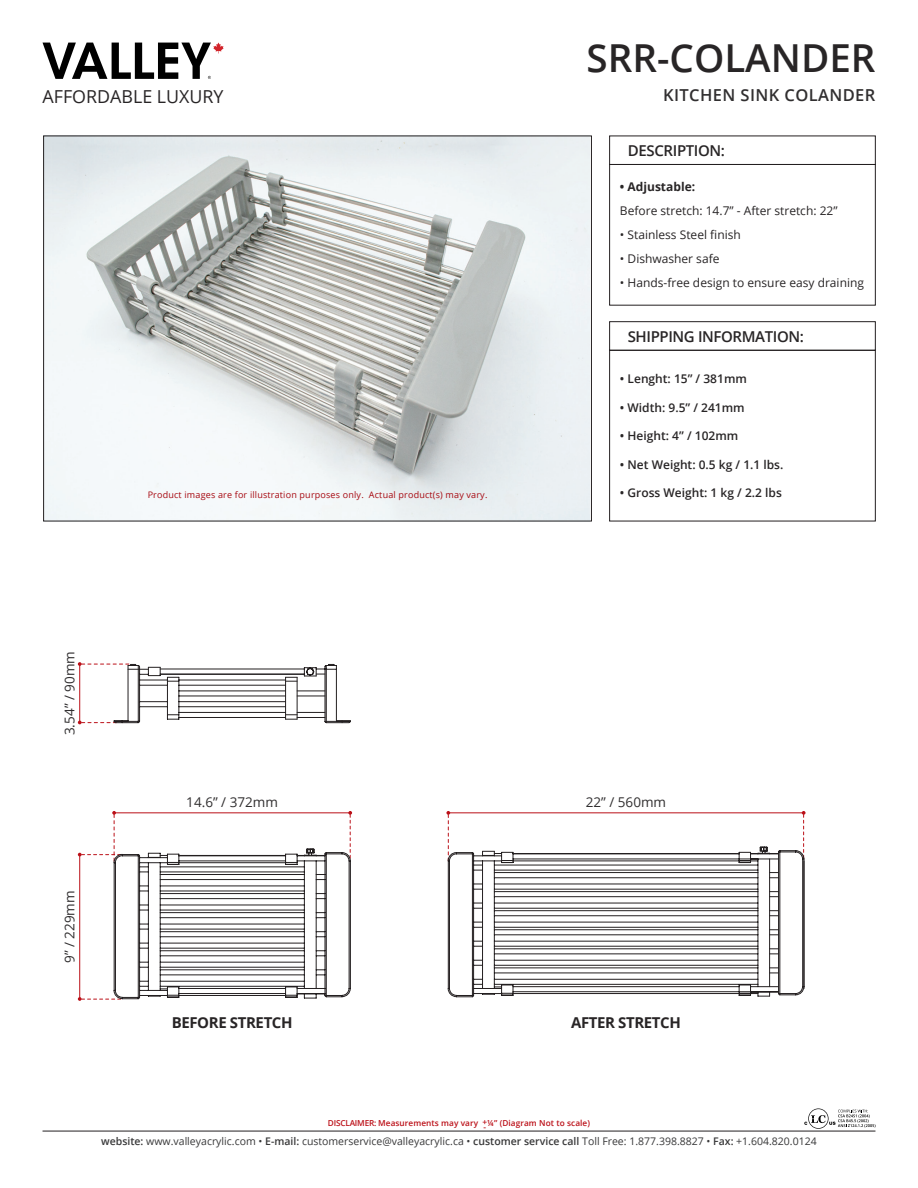
<style>
.page{position:relative;width:918px;height:1188px;background:#fff}
.page>*{position:absolute;margin:0;border:0;box-sizing:border-box;transform-origin:0 0}
.t1{font:600 38.55px "Open Sans";color:#282526}
.t2{font:17.85px "Open Sans";color:#282526}
.t3{font:600 16.5px "Open Sans";letter-spacing:.025em;color:#312f30}
.t4{font:600 15px "Open Sans";letter-spacing:-.025em;color:#282526}
.t5{font:700 15px "Open Sans";letter-spacing:-.025em;color:#282526}
.t6{font:13.5px "Open Sans";color:#312f30}
.t7{font:12px "Open Sans";color:#282526}
.t8{font:600 12px "Open Sans";color:#282526}
.t9{font:700 12px "Open Sans";color:#282526}
.t10{font:10.5px "Open Sans";color:#383839}
.t11{font:9px "Open Sans";letter-spacing:.02em;color:#a70a12}
.t12{font:600 8.25px "Open Sans";letter-spacing:.01em;color:#bb1018}
.s1{font-weight:600}
</style>
<div class="page">
<hr style="left:43px;top:1131px;width:832px;height:1px;background:#231f20">
<svg style="left:43px;top:43px;width:181px;height:36px"></svg>
<svg style="left:804px;top:1108px;width:72px;height:21px"></svg>
<div style="left:609px;top:321px;width:267px;height:30px;border:1px solid #231f20"></div>
<div style="left:609px;top:350px;width:267px;height:171px;border:1px solid #231f20"></div>
<img style="left:45px;top:138px;width:545px;height:381px">
<div style="left:609px;top:164px;width:267px;height:142px;border:1px solid #231f20"></div>
<div style="left:609px;top:136px;width:267px;height:29px;border:1px solid #231f20"></div>
<hr style="left:79px;top:664px;width:1px;height:58px;background:#bb1018">
<svg style="left:78px;top:662px;width:51px;height:4px"></svg>
<svg style="left:78px;top:721px;width:35px;height:3px"></svg>
<hr style="left:79px;top:855px;width:1px;height:144px;background:#bb1018">
<svg style="left:78px;top:997px;width:35px;height:4px"></svg>
<svg style="left:113px;top:664px;width:689px;height:335px"></svg>
<svg style="left:447px;top:846px;width:358px;height:151px"></svg>
<hr style="left:114px;top:812px;width:236px;height:1px;background:#bb1018">
<svg style="left:78px;top:811px;width:43px;height:50px"></svg>
<svg style="left:348px;top:811px;width:4px;height:47px"></svg>
<hr style="left:448px;top:812px;width:356px;height:1px;background:#bb1018">
<svg style="left:446px;top:811px;width:4px;height:50px"></svg>
<svg style="left:802px;top:811px;width:4px;height:47px"></svg>
<h2 class="t2" style="left:43px;top:84px;width:183px">AFFORDABLE LUXURY</h2>
<p class="t6" style="left:60px;top:735px;width:86px;rotate:-90deg">3.54” / 90mm</p>
<p class="t11" style="left:148px;top:489px;width:341px">Product images are for illustration purposes only. Actual product(s) may vary.</p>
<p class="t1" style="left:587px;top:32px;width:290px">SRR-COLANDER</p>
<p class="t3" style="left:663px;top:83px;width:214px">KITCHEN SINK COLANDER</p>
<p class="t4" style="left:628px;top:140px;width:99px">DESCRIPTION:</p>
<p class="t9" style="left:620px;top:179px;width:77px">• Adjustable:</p>
<p class="t7" style="left:620px;top:203px;width:219px">Before stretch: 14.7” - After stretch: 22”</p>
<p class="t7" style="left:620px;top:227px;width:122px">• Stainless Steel finish</p>
<p class="t7" style="left:620px;top:251px;width:101px">• Dishwasher safe</p>
<p class="t7" style="left:620px;top:275px;width:246px">• Hands-free design to ensure easy draining</p>
<p class="t4" style="left:628px;top:326px;width:178px">SHIPPING INFORMATION:</p>
<p class="t8" style="left:620px;top:371px;width:128px">• Lenght: 15” / 381mm</p>
<p class="t8" style="left:620px;top:399px;width:126px">• Width: 9.5” / 241mm</p>
<p class="t8" style="left:620px;top:428px;width:120px">• Height: 4” / 102mm</p>
<p class="t8" style="left:620px;top:456px;width:165px">• Net Weight: 0.5 kg / 1.1 lbs.</p>
<p class="t8" style="left:620px;top:485px;width:163px">• Gross Weight: 1 kg / 2.2 lbs</p>
<p class="t6" style="left:60px;top:963px;width:74px;rotate:-90deg">9” / 229mm</p>
<p class="t6" style="left:186px;top:793px;width:93px">14.6” / 372mm</p>
<p class="t6" style="left:586px;top:793px;width:82px">22” / 560mm</p>
<p class="t5" style="left:172px;top:1012px;width:122px">BEFORE STRETCH</p>
<p class="t5" style="left:571px;top:1012px;width:111px">AFTER STRETCH</p>
<p class="t12" style="left:483px;top:1116px;width:6px">+</p>
<p class="t12" style="left:328px;top:1118px;width:264px">DISCLAIMER: Measurements may vary ¼” (Diagram Not to scale)</p>
<p class="t12" style="left:484px;top:1121px;width:4px">-</p>
<p class="t10" style="left:101px;top:1134px;width:717px"><span class="s1">website:</span> www.valleyacrylic.com • <span class="s1">E-mail:</span> customerservice@valleyacrylic.ca • <span class="s1">customer service call</span> Toll Free: 1.877.398.8827 • <span class="s1">Fax:</span> +1.604.820.0124</p>
</div>
